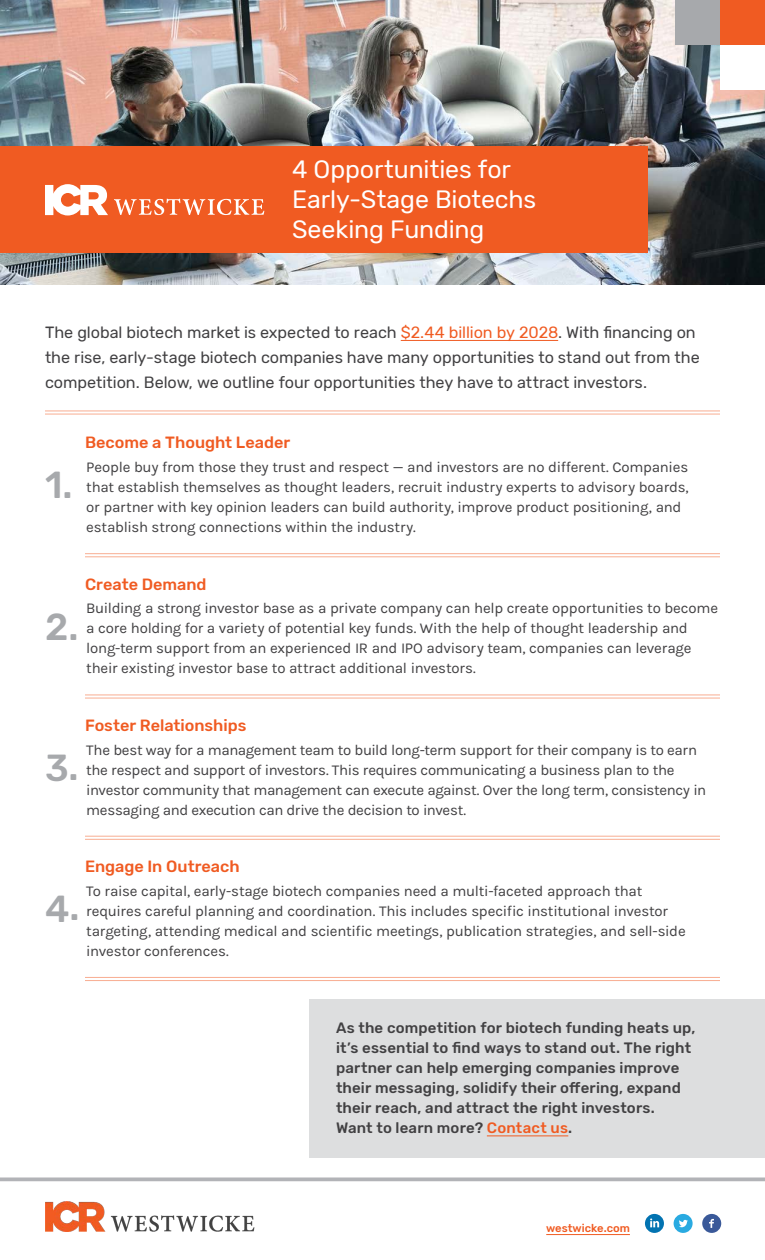
<style>
.page{position:relative;width:765px;height:1260px;background:#fff}
.page>*{position:absolute;margin:0;border:0;box-sizing:border-box;transform-origin:0 0}
.Body{font:500 37.5px "Rubik";color:#a7a9ac}
.Head{font:25px/30px "Rubik";letter-spacing:-.005em;color:#fff}
.t1{font:16.25px/25px "Rubik";letter-spacing:-.005em;color:#414042}
.Body-2{font:500 16.25px "Rubik";color:#f05b22}
.Body-3{font:15px/20px "Karla";letter-spacing:-.02em;color:#414042}
.t2{font:500 15px/20px "Rubik";letter-spacing:.01em;color:#414042}
.t3{font:500 11.25px "Rubik";color:#f05b22}
.s1{color:#f05b22}
</style>
<div class="page">
<div style="left:310px;top:999px;width:455px;height:159px;background:#dddedf"></div>
<img style="left:0;top:0;width:765px;height:285px">
<div style="left:675px;top:0;width:45px;height:45px;background:#a7a9ac"></div>
<div style="left:720px;top:45px;width:45px;height:45px;background:#fff"></div>
<div style="left:720px;top:0;width:45px;height:45px;background:#f05b22"></div>
<hr style="left:0;top:1178px;width:765px;height:3px;background:#b2b3b7">
<div style="left:0;top:147px;width:648px;height:106px;background:#f05b22"></div>
<img style="left:45px;top:1202px;width:209px;height:30px">
<hr style="left:546px;top:1234px;width:84px;height:1px;background:#f05b22">
<svg style="left:645px;top:1214px;width:19px;height:19px"></svg>
<svg style="left:674px;top:1214px;width:19px;height:19px"></svg>
<svg style="left:702px;top:1214px;width:19px;height:19px"></svg>
<svg style="left:45px;top:184px;width:63px;height:32px"></svg>
<svg style="left:114px;top:199px;width:150px;height:16px"></svg>
<hr style="left:401px;top:340px;width:157px;height:1px;background:#f05b22">
<hr style="left:45px;top:411px;width:675px;height:1px;background:#f8ad91">
<hr style="left:45px;top:414px;width:675px;height:1px;background:#f8ad91">
<hr style="left:85px;top:553px;width:635px;height:1px;background:#f8ad91">
<hr style="left:85px;top:556px;width:635px;height:1px;background:#f8ad91">
<hr style="left:85px;top:695px;width:635px;height:1px;background:#f8ad91">
<hr style="left:85px;top:698px;width:635px;height:1px;background:#f8ad91">
<hr style="left:85px;top:836px;width:635px;height:1px;background:#f8ad91">
<hr style="left:85px;top:839px;width:635px;height:1px;background:#f8ad91">
<hr style="left:85px;top:977px;width:635px;height:1px;background:#f8ad91">
<hr style="left:85px;top:980px;width:635px;height:1px;background:#f8ad91">
<hr style="left:487px;top:1136px;width:81px;height:1px;background:#f05b22">
<p class="Head" style="left:292px;top:155px;width:246px">4 Opportunities for<br>Early-Stage Biotechs<br>Seeking Funding</p>
<p class="t1" style="left:45px;top:320px;width:656px">The global biotech market is expected to reach <span class="s1">$2.44 billion by 2028</span>. With financing on the rise, early-stage biotech companies have many opportunities to stand out from the competition. Below, we outline four opportunities they have to attract investors.</p>
<p class="Body" style="left:45px;top:464px;width:29px">1.</p>
<p class="Body-2" style="left:85px;top:433px;width:207px">Become a Thought Leader</p>
<p class="Body-3" style="left:86px;top:457px;width:604px">People buy from those they trust and respect — and investors are no different. Companies that establish themselves as thought leaders, recruit industry experts to advisory boards, or partner with key opinion leaders can build authority, improve product positioning, and establish strong connections within the industry.</p>
<p class="Body" style="left:45px;top:605px;width:35px">2.</p>
<p class="Body-2" style="left:85px;top:575px;width:123px">Create Demand</p>
<p class="Body-3" style="left:86px;top:599px;width:633px">Building a strong investor base as a private company can help create opportunities to become a core holding for a variety of potential key funds. With the help of thought leadership and long-term support from an experienced IR and IPO advisory team, companies can leverage their existing investor base to attract additional investors.</p>
<p class="Body" style="left:45px;top:746px;width:35px">3.</p>
<p class="Body-2" style="left:85px;top:716px;width:163px">Foster Relationships</p>
<p class="Body-3" style="left:86px;top:740px;width:622px">The best way for a management team to build long-term support for their company is to earn the respect and support of investors. This requires communicating a business plan to the investor community that management can execute against. Over the long term, consistency in messaging and execution can drive the decision to invest.</p>
<p class="Body" style="left:45px;top:886px;width:36px">4.</p>
<p class="Body-2" style="left:85px;top:857px;width:156px">Engage In Outreach</p>
<p class="Body-3" style="left:86px;top:881px;width:601px">To raise capital, early-stage biotech companies need a multi-faceted approach that requires careful planning and coordination. This includes specific institutional investor targeting, attending medical and scientific meetings, publication strategies, and sell-side investor conferences.</p>
<p class="t2" style="left:336px;top:1019px;width:361px">As the competition for biotech funding heats up, it’s essential to find ways to stand out. The right partner can help emerging companies improve their messaging, solidify their offering, expand their reach, and attract the right investors.<br>Want to learn more? <span class="s1">Contact us</span>.</p>
<p class="t3" style="left:546px;top:1222px;width:85px">westwicke.com</p>
</div>
